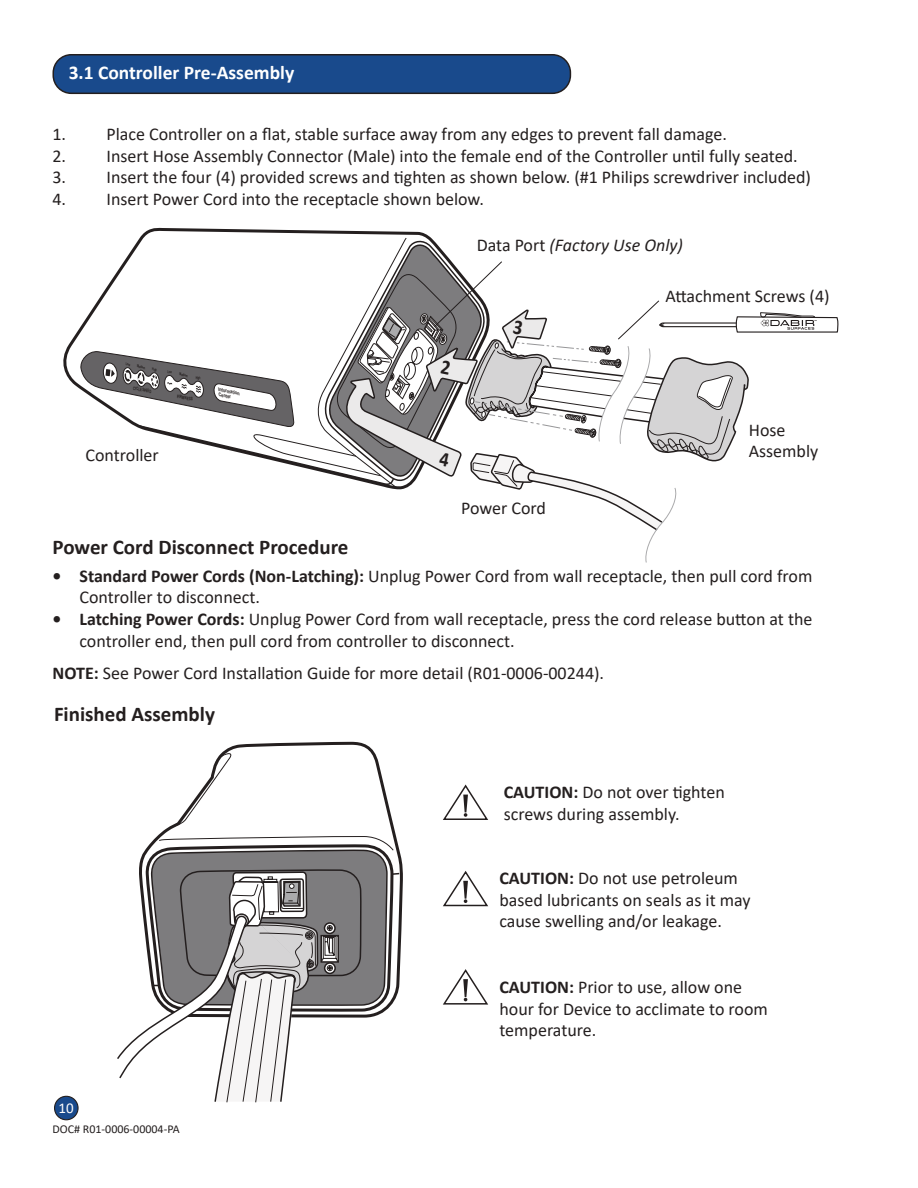
<style>
.page{position:relative;width:918px;height:1188px;background:#fff}
.page>*{position:absolute;margin:0;border:0;box-sizing:border-box;transform-origin:0 0}
.t1{font:700 21px "Calibri";color:#241f1f}
.t2{font:700 19.5px "Calibri";color:#fff}
.t3{font:18px/21.6px "Calibri";color:#241f1f}
.t4{font:italic 18px "Calibri";color:#241f1f}
.t5{font:15px "Calibri";color:#fefdfd}
.t6{font:12px "Calibri";color:#241f1f}
.t7{font:italic 700 5.1px/5.1px "Arial";color:#241f1f;scale:.79 1}
.t8{font:italic 700 4.8px "Arial";color:#241f1f;scale:.56 1}
.t9{font:italic 700 4.65px "Arial";color:#241f1f;scale:.66 1}
.t10{font:italic 700 3.9px "Arial";color:#241f1f;scale:.56 1}
.s1{font-style:normal}
.s2{font-weight:700}
</style>
<div class="page">
<div style="left:53px;top:55px;width:517px;height:38px;background:#194a8c;border-radius:18px"></div>
<div style="left:52px;top:54px;width:519px;height:40px;border:2px solid #241f1f;border-radius:18px"></div>
<div style="left:55px;top:1096px;width:23px;height:24px;background:#194a8c;border-radius:50%"></div>
<div style="left:54px;top:1096px;width:25px;height:24px;border:1px solid #241f1f;border-radius:50%"></div>
<svg style="left:63px;top:227px;width:367px;height:162px"></svg>
<svg style="left:157px;top:741px;width:246px;height:199px"></svg>
<svg style="left:169px;top:753px;width:64px;height:76px"></svg>
<svg style="left:117px;top:836px;width:284px;height:267px"></svg>
<svg style="left:443px;top:784px;width:46px;height:36px"></svg>
<svg style="left:443px;top:871px;width:45px;height:36px"></svg>
<svg style="left:443px;top:969px;width:46px;height:36px"></svg>
<svg style="left:80px;top:237px;width:759px;height:326px"></svg>
<p class="t2" style="left:69px;top:59px;width:227px">3.1 Controller Pre-Assembly</p>
<p class="t3" style="left:52px;top:123px;width:676px">1. Place Controller on a flat, stable surface away from any edges to prevent fall damage.</p>
<p class="t3" style="left:52px;top:145px;width:747px">2. Insert Hose Assembly Connector (Male) into the female end of the Controller until fully seated.</p>
<p class="t3" style="left:52px;top:166px;width:760px">3. Insert the four (4) provided screws and tighten as shown below. (#1 Philips screwdriver included)</p>
<p class="t3" style="left:52px;top:188px;width:433px">4. Insert Power Cord into the receptacle shown below.</p>
<p class="t10" style="left:138px;top:363px;width:16px;rotate:11deg">Medium</p>
<p class="t10" style="left:153px;top:366px;width:10px;rotate:11deg">High</p>
<p class="t8" style="left:134px;top:385px;width:34px;rotate:9deg">CYCLE SPEED</p>
<p class="t10" style="left:180px;top:371px;width:16px;rotate:11deg">Medium</p>
<p class="t10" style="left:197px;top:375px;width:10px;rotate:11deg">High</p>
<p class="t9" style="left:178px;top:393px;width:26px;rotate:11deg">FIRMNESS</p>
<p class="t7" style="left:219px;top:387px;width:29px;rotate:11deg">Information<br>Center</p>
<p class="t3" style="left:86px;top:444px;width:75px">Controller</p>
<p class="t1" style="left:52px;top:532px;width:298px">Power Cord Disconnect Procedure</p>
<p class="t4" style="left:477px;top:232px;width:208px"><span class="s1">Data Port</span> (Factory Use Only)</p>
<p class="t3" style="left:665px;top:284px;width:166px">Attachment Screws (4)</p>
<p class="t3" style="left:461px;top:496px;width:86px">Power Cord</p>
<p class="t3" style="left:749px;top:418px;width:71px">Hose<br>Assembly</p>
<p class="t3" style="left:80px;top:565px;width:735px;text-indent:-27px"><span class="s2">• Standard Power Cords (Non-Latching):</span> Unplug Power Cord from wall receptacle, then pull cord from<br>Controller to disconnect.</p>
<p class="t3" style="left:80px;top:608px;width:735px;text-indent:-27px"><span class="s2">• Latching Power Cords:</span> Unplug Power Cord from wall receptacle, press the cord release button at the controller end, then pull cord from controller to disconnect.</p>
<p class="t3" style="left:52px;top:662px;width:553px"><span class="s2">NOTE:</span> See Power Cord Installation Guide for more detail (R01-0006-00244).</p>
<p class="t1" style="left:54px;top:699px;width:163px">Finished Assembly</p>
<p class="t5" style="left:59px;top:1097px;width:17px">10</p>
<p class="t6" style="left:52px;top:1121px;width:129px">DOC# R01-0006-00004-PA</p>
<p class="t3" style="left:504px;top:781px;width:223px"><span class="s2">CAUTION:</span> Do not over tighten screws during assembly.</p>
<p class="t3" style="left:499px;top:867px;width:253px"><span class="s2">CAUTION:</span> Do not use petroleum based lubricants on seals as it may cause swelling and/or leakage.</p>
<p class="t3" style="left:499px;top:976px;width:270px"><span class="s2">CAUTION:</span> Prior to use, allow one hour for Device to acclimate to room temperature.</p>
</div>
